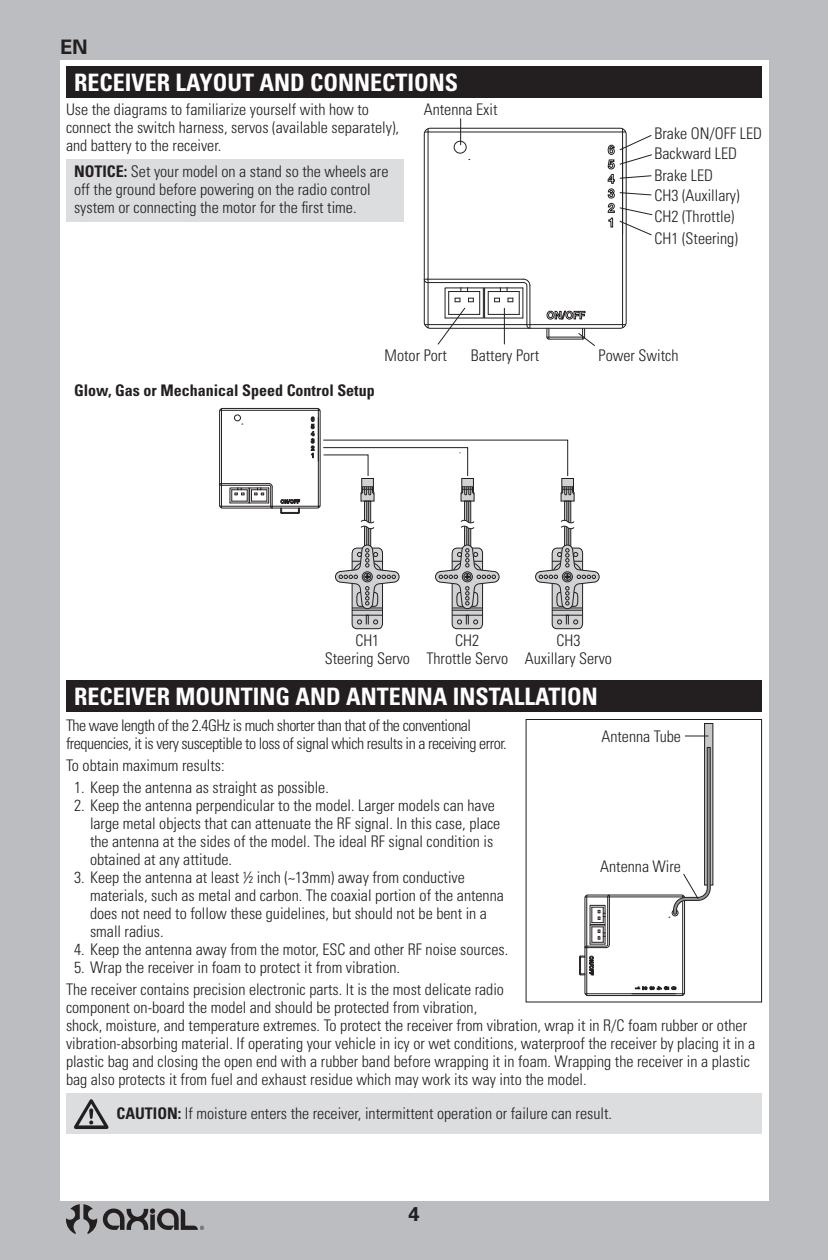
<style>
.page{position:relative;width:828px;height:1260px;background:#bcbdc0}
.page>*{position:absolute;margin:0;border:0;box-sizing:border-box;transform-origin:0 0}
.t1{font:700 condensed 24px "Univers LT Std";color:#fff}
.t2{font:700 20px "Univers LT Std";color:#231f20}
.t3{font:300 condensed 16px/18px "Univers LT Std";color:#231f20}
.t4{font:300 condensed 16px/18px "Univers LT Std";letter-spacing:-.03em;color:#231f20}
.t5{font:700 condensed 16px "Univers LT Std";color:#231f20}
.s1{font-weight:700}
</style>
<div class="page">
<div style="left:60px;top:60px;width:709px;height:1140px;background:#fff"></div>
<svg style="left:66px;top:1204px;width:31px;height:30px"></svg>
<svg style="left:103px;top:1208px;width:101px;height:22px"></svg>
<div style="left:66px;top:159px;width:338px;height:62px;background:#dcdddf"></div>
<div style="left:66px;top:1093px;width:696px;height:41px;background:#dcdddf"></div>
<svg style="left:219px;top:408px;width:381px;height:222px"></svg>
<hr style="left:530px;top:324px;width:93px;height:1px;background:#231f20">
<hr style="left:622px;top:132px;width:1px;height:193px;background:#231f20">
<hr style="left:428px;top:132px;width:195px;height:1px;background:#231f20">
<div style="left:547px;top:311px;width:7px;height:8px;border:1px solid #231f20;border-radius:50%"></div>
<svg style="left:548px;top:311px;width:37px;height:9px"></svg>
<svg style="left:608px;top:129px;width:45px;height:107px"></svg>
<svg style="left:546px;top:327px;width:50px;height:19px"></svg>
<svg style="left:424px;top:118px;width:107px;height:227px"></svg>
<div style="left:66px;top:680px;width:696px;height:32px;background:#231f20"></div>
<svg style="left:74px;top:1099px;width:34px;height:30px"></svg>
<div style="left:66px;top:66px;width:696px;height:32px;background:#231f20"></div>
<div style="left:705px;top:724px;width:8px;height:161px;background:#c7c8ca"></div>
<div style="left:526px;top:719px;width:236px;height:283px;border:1px solid #231f20"></div>
<svg style="left:685px;top:736px;width:24px;height:1px"></svg>
<svg style="left:579px;top:746px;width:132px;height:249px"></svg>
<p class="t2" style="left:60px;top:39px;width:29px">EN</p>
<h1 class="t1" style="left:74px;top:73px;width:386px">RECEIVER LAYOUT AND CONNECTIONS</h1>
<p class="t3" style="left:66px;top:102px;width:335px">Use the diagrams to familiarize yourself with how to connect the switch harness, servos (available separately), and battery to the receiver.</p>
<p class="t3" style="left:74px;top:164px;width:316px"><span class="s1">NOTICE:</span> Set your model on a stand so the wheels are off the ground before powering on the radio control system or connecting the motor for the first time.</p>
<p class="t3" style="left:424px;top:102px;width:75px">Antenna Exit</p>
<p class="t3" style="left:654px;top:124px;width:109px;line-height:20.8px">Brake ON/OFF LED<br>Backward LED<br>Brake LED<br>CH3 (Auxillary)<br>CH2 (Throttle)<br>CH1 (Steering)</p>
<p class="t5" style="left:74px;top:384px;width:302px">Glow, Gas or Mechanical Speed Control Setup</p>
<p class="t3" style="left:385px;top:347px;width:64px">Motor Port</p>
<p class="t3" style="left:471px;top:347px;width:70px">Battery Port</p>
<p class="t3" style="left:599px;top:347px;width:81px">Power Switch</p>
<p class="t3" style="left:325px;top:633px;width:87px;text-align:center">CH1<br>Steering Servo</p>
<p class="t3" style="left:426px;top:633px;width:83px;text-align:center">CH2<br>Throttle Servo</p>
<p class="t3" style="left:525px;top:633px;width:89px;text-align:center">CH3<br>Auxillary Servo</p>
<h1 class="t1" style="left:74px;top:687px;width:525px">RECEIVER MOUNTING AND ANTENNA INSTALLATION</h1>
<p class="t4" style="left:66px;top:718px;width:442px">The wave length of the 2.4GHz is much shorter than that of the conventional frequencies, it is very susceptible to loss of signal which results in a receiving error.</p>
<p class="t3" style="left:66px;top:758px;width:160px">To obtain maximum results:</p>
<p class="t3" style="left:74px;top:780px;width:256px">1. Keep the antenna as straight as possible.</p>
<p class="t3" style="left:90px;top:798px;width:412px;text-indent:-16px">2. Keep the antenna perpendicular to the model. Larger models can have large metal objects that can attenuate the RF signal. In this case, place the antenna at the sides of the model. The ideal RF signal condition is obtained at any attitude.</p>
<p class="t3" style="left:90px;top:870px;width:415px;text-indent:-16px">3. Keep the antenna at least ½ inch (~13mm) away from conductive materials, such as metal and carbon. The coaxial portion of the antenna does not need to follow these guidelines, but should not be bent in a small radius.</p>
<p class="t3" style="left:74px;top:942px;width:436px">4. Keep the antenna away from the motor, ESC and other RF noise sources.</p>
<p class="t3" style="left:66px;top:958px;width:440px;line-height:22px;text-indent:8px">5. Wrap the receiver in foam to protect it from vibration.<br>The receiver contains precision electronic parts. It is the most delicate radio</p>
<p class="t3" style="left:66px;top:1000px;width:691px">component on-board the model and should be protected from vibration,<br>shock, moisture, and temperature extremes. To protect the receiver from vibration, wrap it in R/C foam rubber or other vibration-absorbing material. If operating your vehicle in icy or wet conditions, waterproof the receiver by placing it in a plastic bag and closing the open end with a rubber band before wrapping it in foam. Wrapping the receiver in a plastic bag also protects it from fuel and exhaust residue which may work its way into the model.</p>
<p class="t3" style="left:116px;top:1106px;width:497px"><span class="s1">CAUTION:</span> If moisture enters the receiver, intermittent operation or failure can result.</p>
<p class="t3" style="left:601px;top:729px;width:81px">Antenna Tube</p>
<p class="t3" style="left:600px;top:859px;width:82px">Antenna Wire</p>
<p class="t2" style="left:408px;top:1206px;width:13px">4</p>
</div>
